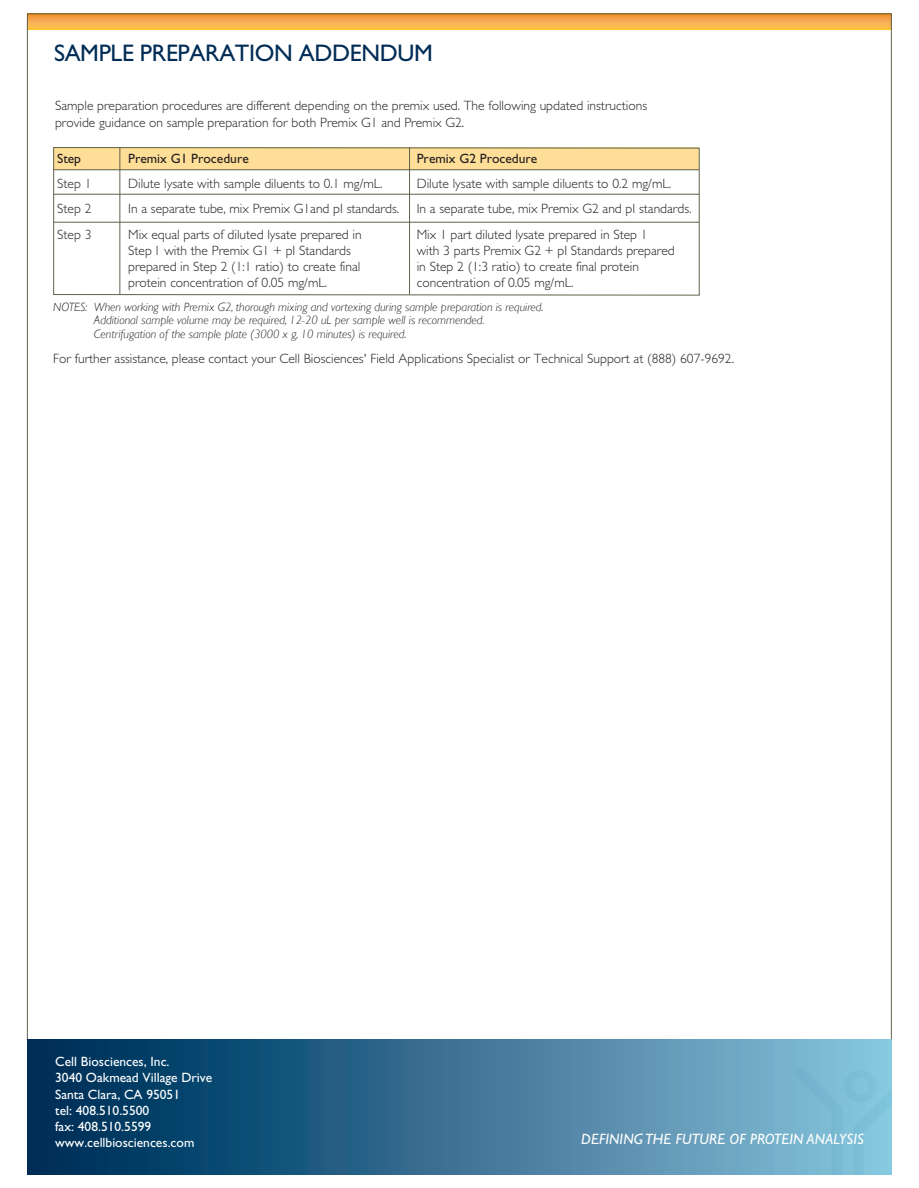
<style>
.page{position:relative;width:919px;height:1188px;background:#fff}
.page>*{position:absolute;margin:0;border:0;box-sizing:border-box;transform-origin:0 0}
.t1{font:24px "Gill Sans";letter-spacing:-.015em;color:#002c55}
.t2{font:italic 15px "Gill Sans";letter-spacing:.01em;color:#fff}
.t3{font:300 13.5px/16.2px "Gill Sans";color:#231f20}
.t4{font:13.5px/16.2px "Gill Sans";color:#fff}
.t5{font:13.5px "Gill Sans";color:#231f20}
.t6{font:italic 300 12px/13.5px "Gill Sans";color:#231f20}
</style>
<div class="page">
<svg style="left:29px;top:16px;width:860px;height:13px;background:#f8ae4c"></svg>
<div style="left:28px;top:1040px;width:863px;height:135px;background:linear-gradient(to right,#002752,#8bc4dd)"></div>
<svg style="left:53px;top:147px;width:647px;height:149px"></svg>
<hr style="left:409px;top:148px;width:1px;height:147px;background:#60614b">
<hr style="left:119px;top:148px;width:1px;height:147px;background:#60614b">
<hr style="left:54px;top:194px;width:645px;height:1px;background:#60614b">
<hr style="left:54px;top:169px;width:645px;height:1px;background:#60614b">
<hr style="left:54px;top:222px;width:645px;height:1px;background:#60614b">
<svg style="left:794px;top:1066px;width:97px;height:109px;background:#7dbdd5"></svg>
<h1 class="t1" style="left:54px;top:39px;width:380px">SAMPLE PREPARATION ADDENDUM</h1>
<p class="t3" style="left:55px;top:98px;width:593px">Sample preparation procedures are different depending on the premix used. The following updated instructions provide guidance on sample preparation for both Premix G1 and Premix G2.</p>
<p class="t5" style="left:57px;top:151px;width:25px">Step</p>
<p class="t5" style="left:128px;top:151px;width:122px">Premix G1 Procedure</p>
<p class="t5" style="left:417px;top:151px;width:122px">Premix G2 Procedure</p>
<p class="t3" style="left:57px;top:176px;width:36px">Step 1</p>
<p class="t3" style="left:128px;top:176px;width:256px">Dilute lysate with sample diluents to 0.1 mg/mL.</p>
<p class="t3" style="left:417px;top:176px;width:256px">Dilute lysate with sample diluents to 0.2 mg/mL.</p>
<p class="t3" style="left:57px;top:201px;width:36px">Step 2</p>
<p class="t3" style="left:128px;top:201px;width:272px">In a separate tube, mix Premix G1and pI standards.</p>
<p class="t3" style="left:417px;top:201px;width:276px">In a separate tube, mix Premix G2 and pI standards.</p>
<p class="t3" style="left:57px;top:226px;width:36px">Step 3</p>
<p class="t3" style="left:128px;top:226px;width:235px">Mix equal parts of diluted lysate prepared in</p>
<p class="t3" style="left:417px;top:226px;width:232px">Mix 1 part diluted lysate prepared in Step 1</p>
<p class="t3" style="left:128px;top:242px;width:224px">Step 1 with the Premix G1 + pI Standards</p>
<p class="t3" style="left:417px;top:242px;width:259px">with 3 parts Premix G2 + pI Standards prepared</p>
<p class="t3" style="left:128px;top:259px;width:234px">prepared in Step 2 (1:1 ratio) to create final</p>
<p class="t3" style="left:417px;top:259px;width:224px">in Step 2 (1:3 ratio) to create final protein</p>
<p class="t3" style="left:128px;top:275px;width:200px">protein concentration of 0.05 mg/mL.</p>
<p class="t3" style="left:417px;top:275px;width:158px">concentration of 0.05 mg/mL.</p>
<p class="t6" style="left:94px;top:300px;width:451px;text-indent:-41px">NOTES: When working with Premix G2, thorough mixing and vortexing during sample preparation is required.<br>Additional sample volume may be required, 12-20 uL per sample well is recommended.<br>Centrifugation of the sample plate (3000 x g, 10 minutes) is required.</p>
<p class="t3" style="left:53px;top:351px;width:682px">For further assistance, please contact your Cell Biosciences' Field Applications Specialist or Technical Support at (888) 607-9692.</p>
<p class="t4" style="left:55px;top:1054px;width:158px">Cell Biosciences, Inc.<br>3040 Oakmead Village Drive<br>Santa Clara, CA 95051<br>tel: 408.510.5500<br>fax: 408.510.5599 www.cellbiosciences.com</p>
<p class="t2" style="left:581px;top:1131px;width:284px">DEFINING THE FUTURE OF PROTEIN ANALYSIS</p>
</div>
